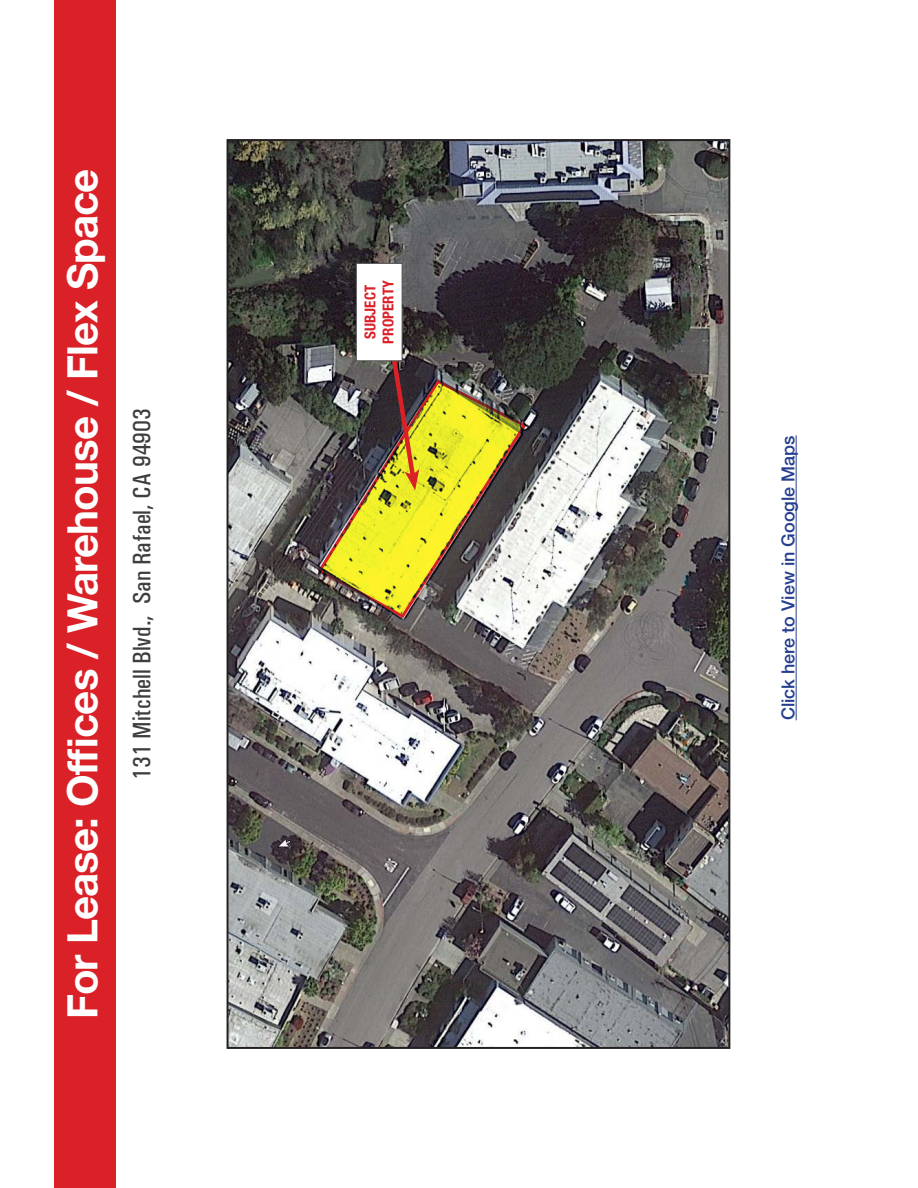
<style>
.page{position:relative;width:918px;height:1188px;background:#fff}
.page>*{position:absolute;margin:0;border:0;box-sizing:border-box;transform-origin:0 0}
.t1{font:700 42px "Helvetica Neue LT Std";letter-spacing:-.02em;color:#fff}
.t2{font:500 condensed 25.5px "Univers";color:#3e3e3f}
.t3{font:500 18px "Helvetica Neue LT Std";color:#253f8e}
.t4{font:700 condensed 15px "Helvetica Neue LT Std";letter-spacing:.01em;color:#da2128}
</style>
<div class="page">
<div style="left:54px;top:0;width:62px;height:1188px;background:#da2128"></div>
<img style="left:230px;top:142px;width:497px;height:904px">
<hr style="left:796px;top:435px;width:1px;height:285px;background:#253f8e">
<img style="left:316px;top:377px;width:213px;height:243px">
<svg style="left:384px;top:324px;width:35px;height:166px;background:#785b31"></svg>
<div style="left:356px;top:263px;width:46px;height:98px;background:#fff"></div>
<div style="left:356px;top:263px;width:46px;height:98px;border:1px solid #57585a"></div>
<p class="t1" style="left:57px;top:1019px;width:852px;rotate:-90deg">For Lease: Offices / Warehouse / Flex Space</p>
<p class="t2" style="left:127px;top:780px;width:373px;rotate:-90deg">131 Mitchell Blvd., San Rafael, CA 94903</p>
<p class="t4" style="left:361px;top:339px;width:56px;rotate:-90deg">SUBJECT</p>
<p class="t4" style="left:379px;top:344px;width:65px;rotate:-90deg">PROPERTY</p>
<p class="t3" style="left:777px;top:720px;width:286px;rotate:-90deg">Click here to View in Google Maps</p>
</div>
